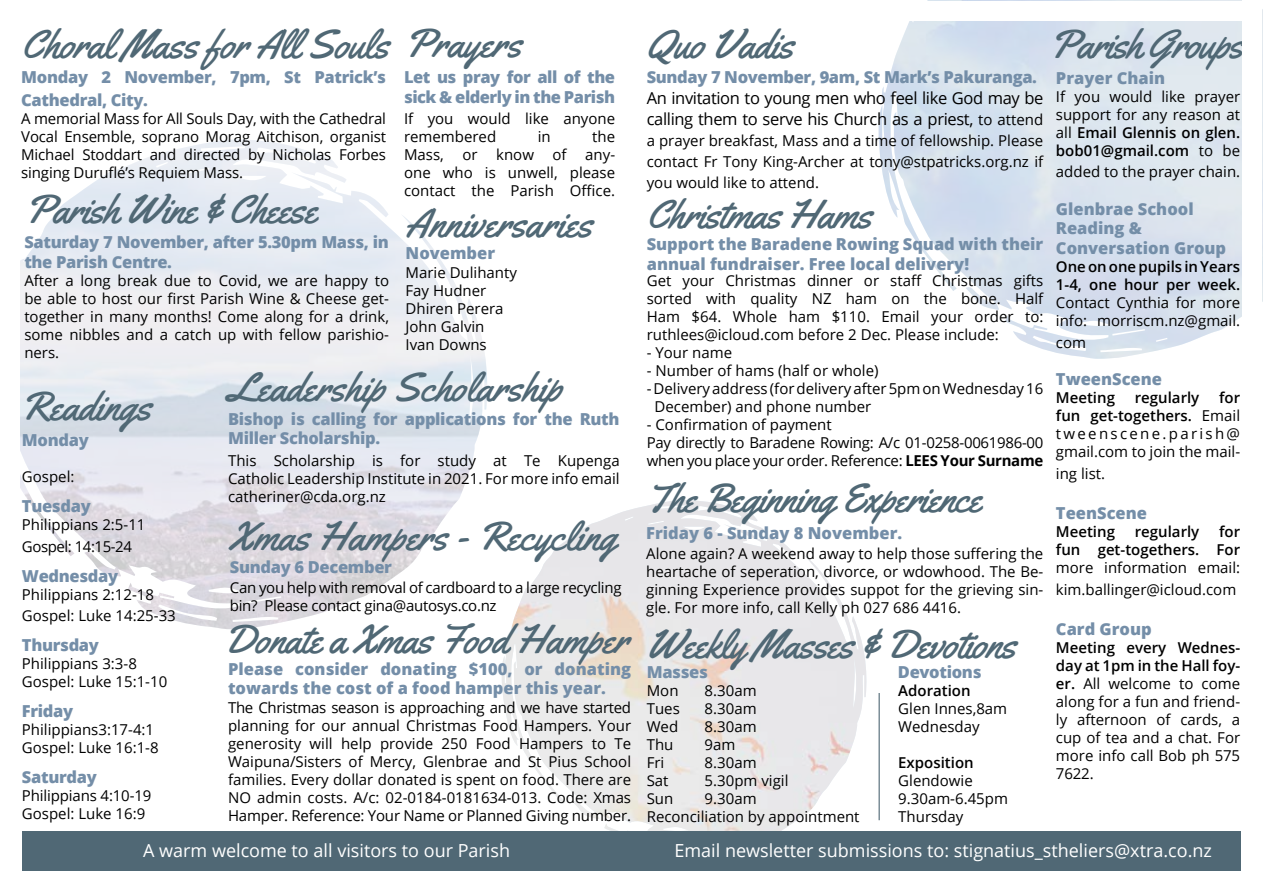
<style>
.page{position:relative;width:1263px;height:893px;background:#fff}
.page>*{position:absolute;margin:0;border:0;box-sizing:border-box;transform-origin:0 0}
.t1{font:40.5px "Yellowtail";letter-spacing:-.01em;color:#506875}
.t2{font:40.5px "Yellowtail";letter-spacing:-.03em;color:#506875}
.t3{font:18px "Open Sans";color:#fff}
.t4{font:800 16.5px/19.5px "Open Sans";letter-spacing:-.02em;color:#748ea8}
.t5{font:800 16.5px/19.5px "Open Sans";color:#748ea8}
.t6{font:16.5px/21px "Open Sans";letter-spacing:-.02em;color:#000}
.t7{font:15px/18px "Open Sans";color:#000}
.t8{font:15px/18px "Open Sans";letter-spacing:-.02em;color:#000}
.t9{font:600 15px/18px "Open Sans";color:#000}
.s1{font-size:15px}
.s2{font-weight:600}
.s3{font-weight:700}
</style>
<div class="page">
<svg style="left:667px;top:500px;width:201px;height:332px"></svg>
<img style="left:500px;top:502px;width:336px;height:330px">
<div style="left:22px;top:832px;width:1218px;height:39px;background:#506875"></div>
<svg style="left:137px;top:322px;width:350px;height:307px"></svg>
<img style="left:20px;top:139px;width:457px;height:456px">
<svg style="left:1013px;top:327px;width:212px;height:32px;fill:#dae4ee"></svg>
<img style="left:878px;top:0;width:385px;height:327px">
<div style="left:1242px;top:0;width:20px;height:893px;background:#fff"></div>
<div style="left:0;top:1px;width:1261px;height:20px;background:#fff"></div>
<hr style="left:879px;top:693px;width:1px;height:127px;background:#506875">
<h1 class="t1" style="left:21px;top:18px;width:502px">Choral Mass for All Souls Prayers</h1>
<p class="t4" style="left:21px;top:65px;width:366px;line-height:22.5px">Monday 2 November, 7pm, St Patrick’s<br>Cathedral, City.</p>
<p class="t4" style="left:404px;top:67px;width:213px">Let us pray for all of the sick &amp; elderly in the Parish</p>
<p class="t7" style="left:21px;top:109px;width:366px;text-align:justify">A memorial Mass for All Souls Day, with the Cathedral Vocal Ensemble, soprano Morag Aitchison, organist Michael Stoddart and directed by Nicholas Forbes singing Duruflé’s Requiem Mass.</p>
<h1 class="t1" style="left:24px;top:183px;width:294px">Parish Wine &amp; Cheese</h1>
<p class="t4" style="left:24px;top:231px;width:366px">Saturday 7 November, after 5.30pm Mass, in the Parish Centre.</p>
<p class="t7" style="left:24px;top:272px;width:366px;text-align:justify">After a long break due to Covid, we are happy to be able to host our first Parish Wine &amp; Cheese get&shy;together in many months! Come along for a drink, some nibbles and a catch up with fellow parishio&shy;ners.</p>
<p class="t7" style="left:404px;top:109px;width:213px">If you would like anyone remembered</p>
<p class="t7" style="left:404px;top:127px;width:213px;text-align:justify;text-indent:188px">the Mass, or know of any&shy;one who is unwell, please contact the Parish Office.</p>
<p class="t7" style="left:538px;top:127px;width:15px">in</p>
<h1 class="t1" style="left:406px;top:197px;width:188px">Anniversaries</h1>
<p class="t5" style="left:406px;top:242px;width:91px">November</p>
<p class="t7" style="left:406px;top:264px;width:113px">Marie Dulihanty<br>Fay Hudner<br>Dhiren Perera<br>John Galvin<br>Ivan Downs</p>
<h1 class="t1" style="left:20px;top:380px;width:133px">Readings</h1>
<p class="t4" style="left:22px;top:429px;width:68px">Monday</p>
<p class="t7" style="left:22px;top:467px;width:54px">Gospel:</p>
<p class="t4" style="left:22px;top:495px;width:70px">Tuesday</p>
<p class="t7" style="left:22px;top:513px;width:125px;line-height:21.6px">Philippians 2:5-11<br>Gospel: 14:15-24</p>
<p class="t4" style="left:22px;top:565px;width:98px">Wednesday</p>
<p class="t7" style="left:22px;top:583px;width:155px;line-height:21.6px">Philippians 2:12-18<br>Gospel: Luke 14:25-33</p>
<p class="t4" style="left:22px;top:635px;width:79px">Thursday</p>
<p class="t7" style="left:22px;top:654px;width:147px">Philippians 3:3-8<br>Gospel: Luke 15:1-10</p>
<p class="t4" style="left:22px;top:701px;width:53px">Friday</p>
<p class="t7" style="left:22px;top:720px;width:138px">Philippians3:17-4:1<br>Gospel: Luke 16:1-8</p>
<p class="t4" style="left:22px;top:767px;width:76px">Saturday</p>
<p class="t7" style="left:22px;top:786px;width:131px">Philippians 4:10-19<br>Gospel: Luke 16:9</p>
<h1 class="t1" style="left:228px;top:362px;width:336px">Leadership Scholarship</h1>
<p class="t4" style="left:228px;top:408px;width:393px">Bishop is calling for applications for the Ruth<br>Miller Scholarship.</p>
<p class="t7" style="left:228px;top:451px;width:393px;text-align:justify">This Scholarship is for study at Te Kupenga Catholic Leadership Institute in 2021. For more info email catheriner@cda.org.nz</p>
<h1 class="t1" style="left:230px;top:511px;width:388px">Xmas Hampers - Recycling</h1>
<p class="t8" style="left:230px;top:578px;width:393px">Can you help with removal of cardboard to a large recycling bin? Please contact gina@autosys.co.nz</p>
<p class="t4" style="left:230px;top:557px;width:163px">Sunday 6 December</p>
<h1 class="t1" style="left:224px;top:614px;width:406px">Donate a Xmas Food Hamper</h1>
<p class="t7" style="left:228px;top:698px;width:405px;text-align:justify">The Christmas season is approaching and we have started planning for our annual Christmas Food Hampers. Your generosity will help provide 250 Food Hampers to Te Waipuna/Sisters of Mercy, Glenbrae and St Pius School families. Every dollar donated is spent on food. There are NO admin costs. A/c: 02-0184-0181634-013. Code: Xmas Hamper. Reference: Your Name or Planned Giving number.</p>
<p class="t5" style="left:228px;top:658px;width:404px">Please consider donating $100, or donating towards the cost of a food hamper this year.</p>
<h1 class="t1" style="left:647px;top:18px;width:148px">Quo Vadis</h1>
<h1 class="t2" style="left:1049px;top:19px;width:196px">Parish Groups</h1>
<p class="t6" style="left:647px;top:87px;width:398px">An invitation to young men who feel like God may be calling them to serve his Church as a priest, <span class="s1">to attend</span></p>
<p class="t7" style="left:647px;top:130px;width:398px;line-height:21px;text-align:justify">a prayer breakfast, Mass and a time of fellowship. Please contact Fr Tony King-Archer at tony@stpatricks.org.nz if you would like to attend.</p>
<p class="t4" style="left:647px;top:66px;width:392px">Sunday 7 November, 9am, St Mark’s Pakuranga.</p>
<p class="t5" style="left:1056px;top:67px;width:111px">Prayer Chain</p>
<p class="t7" style="left:1056px;top:87px;width:186px;text-align:justify">If you would like prayer support for any reason at all <span class="s2">Email Glennis on glen. bob01@gmail.com</span> to be</p>
<p class="t7" style="left:1056px;top:162px;width:186px">added to the prayer chain.</p>
<p class="t5" style="left:1056px;top:198px;width:172px">Glenbrae School<br>Reading &amp;<br>Conversation Group</p>
<p class="t9" style="left:1056px;top:257px;width:186px">One on one pupils in Years<br>1-4, one hour per week.</p>
<p class="t7" style="left:1056px;top:293px;width:186px">Contact Cynthia for more info: morriscm.nz@gmail.</p>
<p class="t7" style="left:1056px;top:333px;width:32px">com</p>
<p class="t5" style="left:1056px;top:368px;width:108px">TweenScene</p>
<p class="t9" style="left:1056px;top:388px;width:61px">Meeting</p>
<p class="t9" style="left:1135px;top:388px;width:66px">regularly</p>
<h1 class="t1" style="left:647px;top:188px;width:227px">Christmas Hams</h1>
<p class="t5" style="left:647px;top:234px;width:398px">Support the Baradene Rowing Squad with their annual fundraiser. Free local delivery!</p>
<p class="t7" style="left:647px;top:272px;width:398px;text-align:justify">Get your Christmas dinner or staff Christmas gifts sorted with quality NZ ham on the bone. Half Ham $64. Whole ham $110. Email your order to: ruthlees@icloud.com before 2 Dec. Please include:</p>
<p class="t7" style="left:647px;top:344px;width:87px">- Your name</p>
<p class="t7" style="left:647px;top:362px;width:233px">- Number of hams (half or whole)</p>
<p class="t7" style="left:654px;top:380px;width:390px;text-indent:-8px">- Delivery address (for delivery after 5pm on Wednesday 16<br>December) and phone number</p>
<p class="t8" style="left:647px;top:416px;width:398px">- Confirmation of payment<br>Pay directly to Baradene Rowing: A/c 01-0258-0061986-00 when you place your order. Reference: <span class="s3">LEES Your Surname</span></p>
<p class="t7" style="left:1056px;top:388px;width:186px;text-align:justify;text-indent:163px"><span class="s2">for fun get-togethers.</span> Email tweenscene.parish@ gmail.com to join the mail-</p>
<p class="t7" style="left:1056px;top:464px;width:51px">ing list.</p>
<p class="t5" style="left:1056px;top:503px;width:93px">TeenScene</p>
<p class="t9" style="left:1056px;top:522px;width:61px">Meeting</p>
<p class="t9" style="left:1135px;top:522px;width:66px">regularly</p>
<h1 class="t1" style="left:646px;top:473px;width:336px">The Beginning Experience</h1>
<p class="t7" style="left:646px;top:544px;width:399px;text-align:justify">Alone again? A weekend away to help those suffering the heartache of seperation, divorce, or wdowhood. The Be&shy;ginning Experience provides suppot for the grieving sin&shy;gle. For more info, call Kelly ph 027 686 4416.</p>
<p class="t9" style="left:1056px;top:522px;width:186px;text-align:right">for<br>fun get-togethers. For</p>
<p class="t7" style="left:1056px;top:557px;width:186px;line-height:21.6px">more information email: kim.ballinger@icloud.com</p>
<p class="t5" style="left:1056px;top:619px;width:97px">Card Group</p>
<p class="t7" style="left:1056px;top:638px;width:186px;text-align:justify"><span class="s2">Meeting every Wednes&shy;day at 1pm in the Hall foy&shy;er.</span> All welcome to come along for a fun and friend&shy;ly afternoon of cards, a cup of tea and a chat. For more info call Bob ph 575<br>7622.</p>
<p class="t5" style="left:646px;top:523px;width:257px">Friday 6 - Sunday 8 November.</p>
<h1 class="t1" style="left:647px;top:618px;width:371px">Weekly Masses &amp; Devotions</h1>
<p class="t7" style="left:647px;top:681px;width:33px">Mon</p>
<p class="t7" style="left:705px;top:681px;width:54px">8.30am</p>
<p class="t7" style="left:647px;top:699px;width:35px">Tues</p>
<p class="t7" style="left:705px;top:699px;width:54px">8.30am</p>
<p class="t7" style="left:647px;top:717px;width:33px">Wed</p>
<p class="t7" style="left:705px;top:717px;width:54px">8.30am</p>
<p class="t7" style="left:647px;top:735px;width:28px">Thu</p>
<p class="t7" style="left:705px;top:735px;width:32px">9am</p>
<p class="t7" style="left:647px;top:753px;width:19px">Fri</p>
<p class="t7" style="left:705px;top:753px;width:54px">8.30am</p>
<p class="t7" style="left:647px;top:771px;width:23px">Sat</p>
<p class="t7" style="left:705px;top:771px;width:85px">5.30pm vigil</p>
<p class="t7" style="left:647px;top:789px;width:28px">Sun</p>
<p class="t4" style="left:647px;top:661px;width:63px">Masses</p>
<p class="t4" style="left:898px;top:661px;width:85px">Devotions</p>
<p class="t9" style="left:898px;top:681px;width:74px">Adoration</p>
<p class="t7" style="left:898px;top:699px;width:110px">Glen Innes,8am<br>Wednesday</p>
<p class="t9" style="left:898px;top:753px;width:77px">Exposition</p>
<p class="t7" style="left:898px;top:771px;width:111px">Glendowie<br>9.30am-6.45pm<br>Thursday</p>
<p class="t7" style="left:647px;top:789px;width:214px;text-indent:58px">9.30am<br>Reconciliation by appointment</p>
<p class="t3" style="left:143px;top:838px;width:368px">A warm welcome to all visitors to our Parish</p>
<p class="t3" style="left:674px;top:838px;width:539px">Email newsletter submissions to: stignatius_stheliers@xtra.co.nz</p>
</div>
